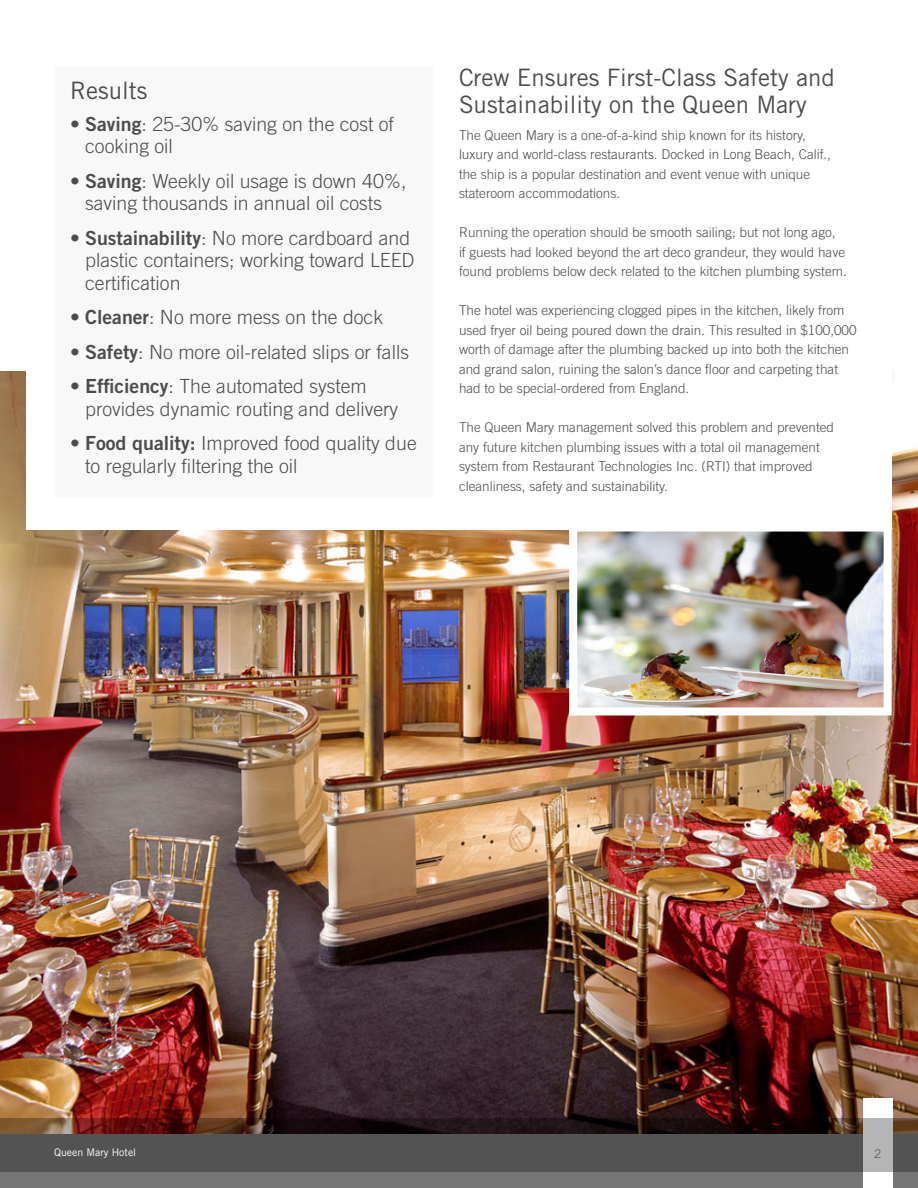
<style>
.page{position:relative;width:918px;height:1188px;background:#fff}
.page>*{position:absolute;margin:0;border:0;box-sizing:border-box;transform-origin:0 0}
.t1{font:24px/27px "Trade Gothic";color:#4b4c4d}
.t2{font:300 19.5px/22.5px "Trade Gothic";color:#4b4c4d}
.t3{font:300 13.5px/19.5px "Trade Gothic";color:#4b4c4d}
.t4{font:300 12px "Trade Gothic";color:#4b4c4d}
.t5{font:10.5px "Trade Gothic";color:#fff}
.s1{font-family:"Trade Gothic Bold Two";font-weight:400}
</style>
<div class="page">
<img style="left:0;top:372px;width:918px;height:746px">
<div style="left:26px;top:299px;width:866px;height:230px;background:#fff"></div>
<img style="left:578px;top:533px;width:305px;height:174px">
<div style="left:569px;top:524px;width:323px;height:192px;border:8px solid #fff"></div>
<div style="left:56px;top:67px;width:377px;height:430px;background:#f8f8f8"></div>
<div style="left:0;top:1134px;width:918px;height:54px;background:#757575"></div>
<div style="left:863px;top:1098px;width:29px;height:90px;background:#fff"></div>
<svg style="left:0;top:1118px;width:918px;height:54px;fill:#535353"></svg>
<p class="t1" style="left:70px;top:77px;width:79px">Results</p>
<p class="t2" style="left:85px;top:112px;width:310px;text-indent:-15px"><span class="s1">• Saving</span>: 25-30% saving on the cost of cooking oil</p>
<p class="t2" style="left:70px;top:169px;width:338px;text-align:center"><span class="s1">• Saving</span>: Weekly oil usage is down 40%, saving thousands in annual oil costs</p>
<p class="t2" style="left:85px;top:226px;width:331px;text-indent:-15px"><span class="s1">• Sustainability</span>: No more cardboard and plastic containers; working toward LEED certification</p>
<p class="t2" style="left:70px;top:306px;width:314px"><span class="s1">• Cleaner</span>: No more mess on the dock</p>
<p class="t2" style="left:70px;top:340px;width:340px"><span class="s1">• Safety</span>: No more oil-related slips or falls</p>
<p class="t2" style="left:85px;top:375px;width:315px;text-indent:-15px"><span class="s1">• Efficiency</span>: The automated system provides dynamic routing and delivery</p>
<p class="t2" style="left:85px;top:432px;width:333px;text-indent:-15px"><span class="s1">• Food quality:</span> Improved food quality due to regularly filtering the oil</p>
<p class="t1" style="left:459px;top:63px;width:377px">Crew Ensures First-Class Safety and<br>Sustainability on the Queen Mary</p>
<p class="t3" style="left:459px;top:125px;width:374px">The Queen Mary is a one-of-a-kind ship known for its history, luxury and world-class restaurants. Docked in Long Beach, Calif., the ship is a popular destination and event venue with unique stateroom accommodations.</p>
<p class="t3" style="left:459px;top:222px;width:389px">Running the operation should be smooth sailing; but not long ago,<br>if guests had looked beyond the art deco grandeur, they would have found problems below deck related to the kitchen plumbing system.</p>
<p class="t3" style="left:459px;top:300px;width:399px">The hotel was experiencing clogged pipes in the kitchen, likely from used fryer oil being poured down the drain. This resulted in $100,000 worth of damage after the plumbing backed up into both the kitchen and grand salon, ruining the salon’s dance floor and carpeting that had to be special-ordered from England.</p>
<p class="t3" style="left:459px;top:417px;width:377px">The Queen Mary management solved this problem and prevented any future kitchen plumbing issues with a total oil management system from Restaurant Technologies Inc. (RTI) that improved cleanliness, safety and sustainability.</p>
<p class="t5" style="left:54px;top:1146px;width:84px">Queen Mary Hotel</p>
<p class="t4" style="left:874px;top:1146px;width:8px">2</p>
</div>
